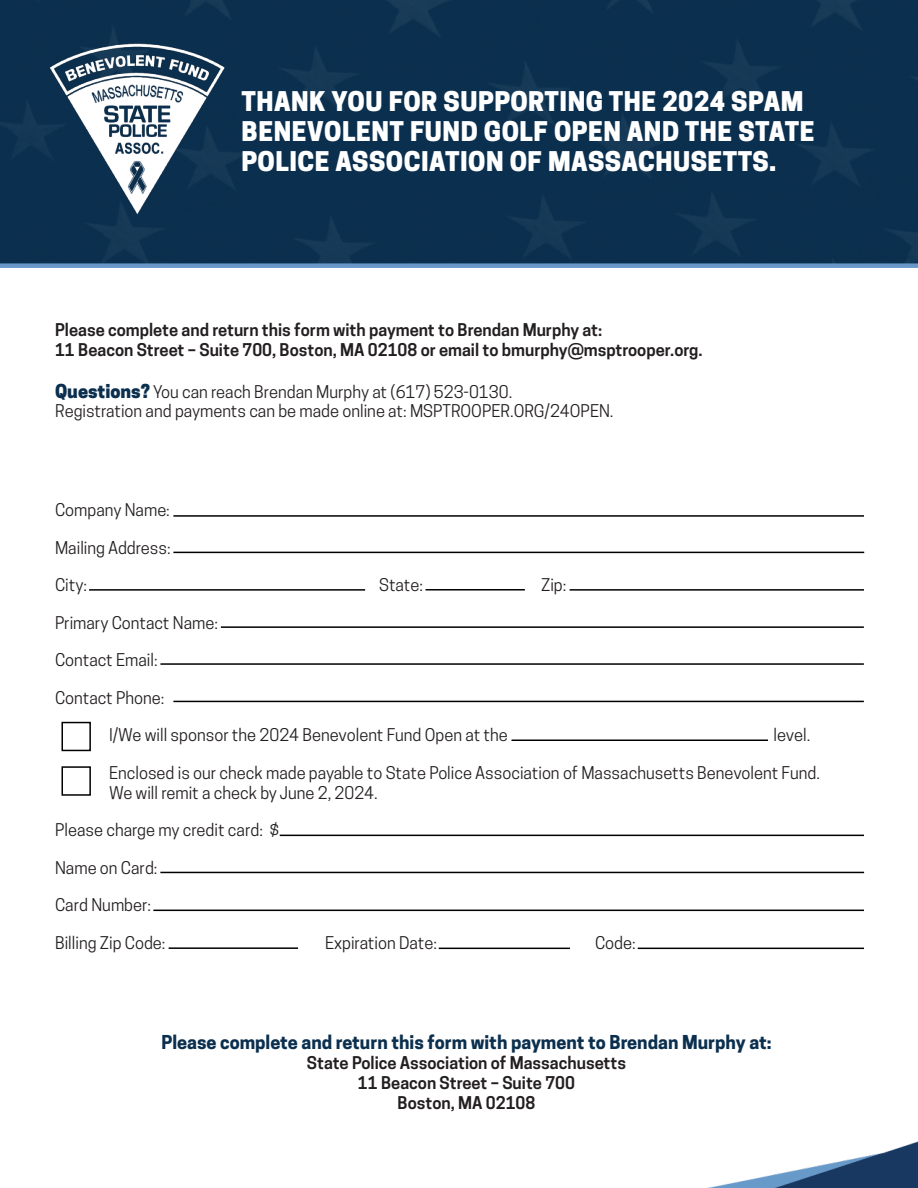
<style>
.page{position:relative;width:918px;height:1188px;background:#fff}
.page>*{position:absolute;margin:0;border:0;box-sizing:border-box;transform-origin:0 0}
.t1{font:800 25.5px/30px "Cooper Hewitt";letter-spacing:.02em;color:#fff}
.t2{font:700 18px "Cooper Hewitt";color:#0b2f4e}
.t3{font:16.5px/19.8px "Cooper Hewitt";color:#231f20}
.t4{font:600 16.5px/19.8px "Cooper Hewitt";color:#231f20}
.s1{font-weight:800;font-size:18px;color:#0b2f4e}
</style>
<div class="page">
<img style="left:0;top:0;width:918px;height:263px">
<div style="left:0;top:263px;width:918px;height:5px;background:#6898ca"></div>
<hr style="left:173px;top:515px;width:691px;height:2px;background:#000">
<hr style="left:173px;top:552px;width:691px;height:1px;background:#000">
<hr style="left:160px;top:663px;width:704px;height:2px;background:#000">
<hr style="left:173px;top:701px;width:691px;height:1px;background:#000">
<hr style="left:221px;top:626px;width:643px;height:2px;background:#000">
<hr style="left:89px;top:589px;width:276px;height:2px;background:#000">
<hr style="left:570px;top:589px;width:294px;height:2px;background:#000">
<hr style="left:426px;top:589px;width:99px;height:2px;background:#000">
<div style="left:62px;top:722px;width:29px;height:29px;border:2px solid #000"></div>
<hr style="left:280px;top:835px;width:584px;height:1px;background:#000">
<hr style="left:160px;top:872px;width:704px;height:1px;background:#000">
<hr style="left:153px;top:910px;width:711px;height:1px;background:#000">
<hr style="left:439px;top:948px;width:131px;height:1px;background:#000">
<hr style="left:638px;top:948px;width:226px;height:1px;background:#000">
<hr style="left:169px;top:947px;width:129px;height:2px;background:#000">
<hr style="left:512px;top:739px;width:256px;height:2px;background:#000">
<div style="left:62px;top:766px;width:29px;height:30px;border:2px solid #000"></div>
<img style="left:34px;top:30px;width:206px;height:201px">
<img style="left:707px;top:1141px;width:211px;height:47px">
<h1 class="t1" style="left:242px;top:88px;width:575px">THANK YOU FOR SUPPORTING THE 2024 SPAM<br>BENEVOLENT FUND GOLF OPEN AND THE STATE<br>POLICE ASSOCIATION OF MASSACHUSETTS.</h1>
<p class="t4" style="left:55px;top:322px;width:649px">Please complete and return this form with payment to Brendan Murphy at:<br>11 Beacon Street – Suite 700, Boston, MA 02108 or email to bmurphy@msptrooper.org.</p>
<p class="t3" style="left:55px;top:382px;width:560px"><span class="s1">Questions?</span> You can reach Brendan Murphy at (617) 523-0130.<br>Registration and payments can be made online at: MSPTROOPER.ORG/24OPEN.</p>
<p class="t3" style="left:55px;top:501px;width:116px">Company Name:</p>
<p class="t3" style="left:55px;top:539px;width:117px">Mailing Address:</p>
<p class="t3" style="left:55px;top:576px;width:33px">City:</p>
<p class="t3" style="left:379px;top:576px;width:45px">State:</p>
<p class="t3" style="left:541px;top:576px;width:27px">Zip:</p>
<p class="t3" style="left:55px;top:614px;width:164px">Primary Contact Name:</p>
<p class="t3" style="left:55px;top:651px;width:104px">Contact Email:</p>
<p class="t3" style="left:55px;top:689px;width:111px">Contact Phone:</p>
<p class="t3" style="left:109px;top:726px;width:400px">I/We will sponsor the 2024 Benevolent Fund Open at the</p>
<p class="t3" style="left:774px;top:726px;width:38px">level.</p>
<p class="t3" style="left:109px;top:764px;width:712px">Enclosed is our check made payable to State Police Association of Massachusetts Benevolent Fund.<br>We will remit a check by June 2, 2024.</p>
<p class="t3" style="left:55px;top:821px;width:226px">Please charge my credit card: $</p>
<p class="t3" style="left:55px;top:859px;width:104px">Name on Card:</p>
<p class="t3" style="left:55px;top:896px;width:98px">Card Number:</p>
<p class="t3" style="left:55px;top:934px;width:112px">Billing Zip Code:</p>
<p class="t3" style="left:325px;top:934px;width:113px">Expiration Date:</p>
<p class="t3" style="left:595px;top:934px;width:42px">Code:</p>
<p class="t2" style="left:161px;top:1035px;width:612px">Please complete and return this form with payment to Brendan Murphy at:</p>
<p class="t4" style="left:307px;top:1054px;width:321px;text-align:center">State Police Association of Massachusetts<br>11 Beacon Street – Suite 700<br>Boston, MA 02108</p>
</div>
